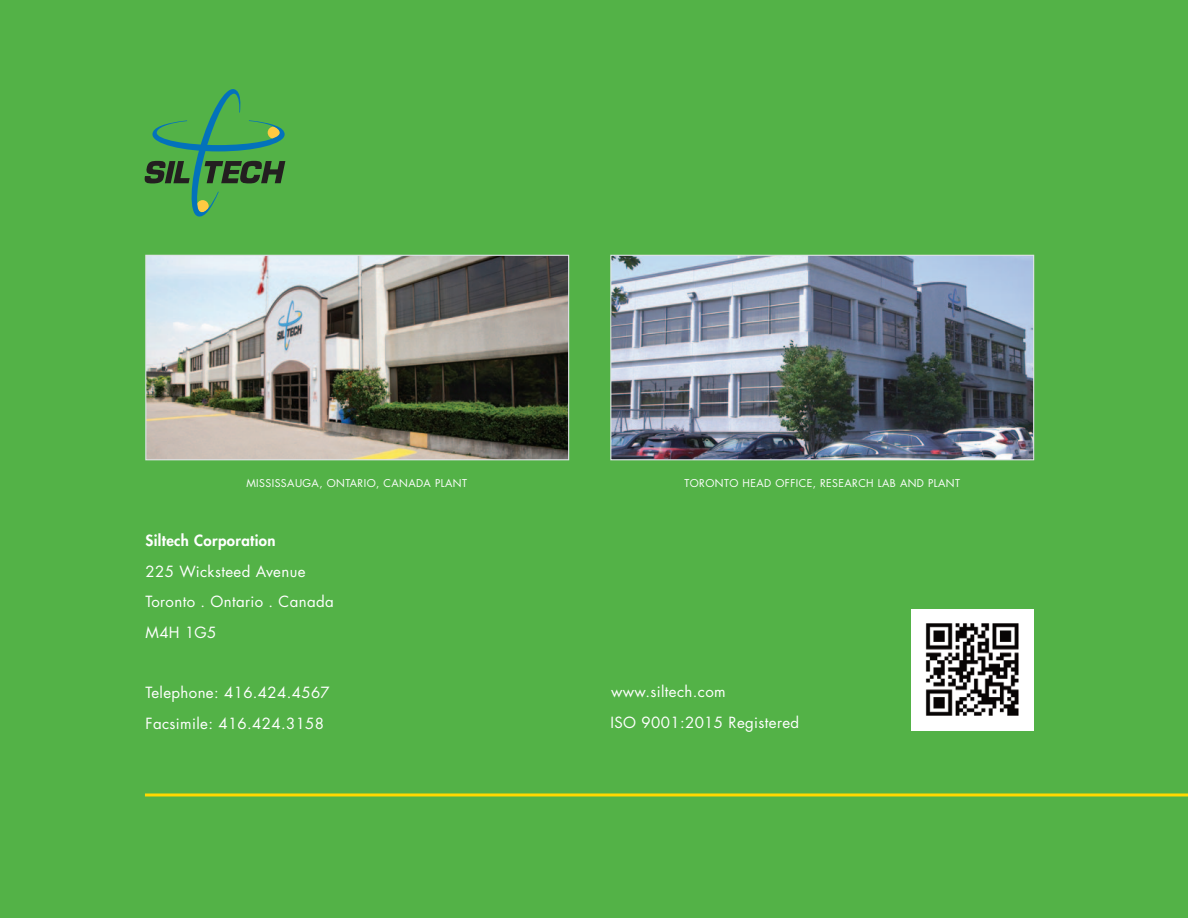
<style>
.page{position:relative;width:1188px;height:918px;background:#53b247}
.page>*{position:absolute;margin:0;border:0;box-sizing:border-box;transform-origin:0 0}
.t1{font:15px "Futura";letter-spacing:.025em;color:#fff}
.t2{font:800 15px "Futura";letter-spacing:.025em;color:#fff}
.t3{font:10.5px "Futura";letter-spacing:.04em;color:#fff}
</style>
<div class="page">
<img style="left:147px;top:257px;width:420px;height:201px">
<div style="left:145px;top:255px;width:424px;height:205px;border:1px solid #dfe4e7"></div>
<img style="left:612px;top:257px;width:420px;height:201px">
<div style="left:610px;top:255px;width:424px;height:205px;border:1px solid #dfe4e7"></div>
<img style="left:911px;top:610px;width:122px;height:120px">
<hr style="left:145px;top:793px;width:1043px;height:3px;background:#ffd801">
<svg style="left:145px;top:89px;width:140px;height:128px"></svg>
<p class="t3" style="left:246px;top:479px;width:222px">MISSISSAUGA, ONTARIO, CANADA PLANT</p>
<p class="t3" style="left:684px;top:479px;width:277px">TORONTO HEAD OFFICE, RESEARCH LAB AND PLANT</p>
<p class="t2" style="left:146px;top:534px;width:132px">Siltech Corporation</p>
<p class="t1" style="left:146px;top:564px;width:162px">225 Wicksteed Avenue</p>
<p class="t1" style="left:146px;top:595px;width:190px">Toronto . Ontario . Canada</p>
<p class="t1" style="left:146px;top:625px;width:73px">M4H 1G5</p>
<p class="t1" style="left:611px;top:684px;width:116px">www.siltech.com</p>
<p class="t1" style="left:146px;top:686px;width:186px">Telephone: 416.424.4567</p>
<p class="t1" style="left:146px;top:716px;width:180px">Facsimile: 416.424.3158</p>
<p class="t1" style="left:611px;top:715px;width:190px">ISO 9001:2015 Registered</p>
</div>
